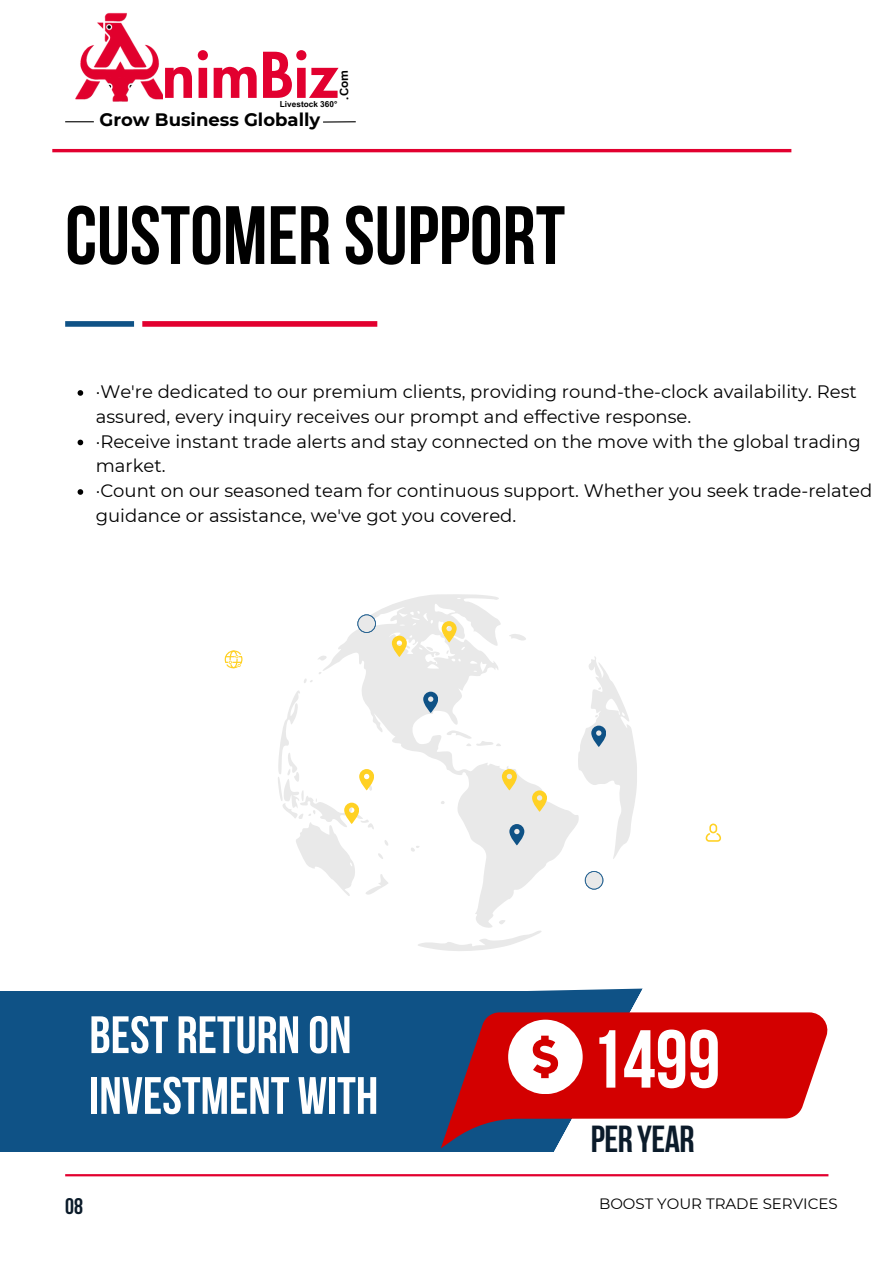
<style>
.page{position:relative;width:894px;height:1264px;background:#fff}
.page>*{position:absolute;margin:0;border:0;box-sizing:border-box;transform-origin:0 0}
.t1{font:700 82.5px "Bebas Neue";color:#000}
.t2{font:700 81.9px "Bebas Neue";color:#fff}
.t3{font:800 61.2px "Futura LT Pro";color:#e2002f}
.t4{font:700 52.5px/60.8px "Bebas Neue";color:#fff}
.t5{font:700 37.5px "Bebas Neue";letter-spacing:-.015em;color:#0b1b2a}
.t6{font:700 22.5px "Bebas Neue";color:#0b1b2a}
.t7{font:18px/24.8px "Montserrat";color:#000}
.t8{font:700 18px "Montserrat";color:#000}
.t9{font:15px "Montserrat";color:#000}
.t10{font:700 11.7px "Canva Sans";color:#000}
.t11{font:700 8.25px "Arial MT Pro";color:#000}
</style>
<div class="page">
<svg style="left:322px;top:594px;width:255px;height:334px"></svg>
<svg style="left:426px;top:646px;width:7px;height:5px"></svg>
<svg style="left:508px;top:633px;width:18px;height:7px"></svg>
<svg style="left:318px;top:655px;width:9px;height:5px"></svg>
<svg style="left:304px;top:679px;width:8px;height:4px"></svg>
<svg style="left:445px;top:730px;width:56px;height:16px"></svg>
<svg style="left:440px;top:800px;width:4px;height:4px"></svg>
<svg style="left:410px;top:845px;width:9px;height:7px"></svg>
<svg style="left:499px;top:920px;width:6px;height:4px"></svg>
<svg style="left:418px;top:931px;width:123px;height:20px"></svg>
<svg style="left:577px;top:656px;width:60px;height:203px"></svg>
<svg style="left:501px;top:769px;width:15px;height:21px"></svg>
<svg style="left:509px;top:824px;width:15px;height:21px"></svg>
<svg style="left:532px;top:790px;width:14px;height:21px"></svg>
<svg style="left:278px;top:690px;width:110px;height:206px"></svg>
<svg style="left:392px;top:635px;width:19px;height:22px"></svg>
<svg style="left:423px;top:691px;width:15px;height:22px"></svg>
<svg style="left:441px;top:621px;width:15px;height:21px"></svg>
<svg style="left:357px;top:614px;width:19px;height:19px"></svg>
<svg style="left:584px;top:871px;width:19px;height:18px"></svg>
<svg style="left:225px;top:650px;width:17px;height:18px"></svg>
<svg style="left:705px;top:823px;width:15px;height:18px"></svg>
<div style="left:142px;top:321px;width:235px;height:6px;background:#e2002f"></div>
<div style="left:65px;top:321px;width:69px;height:6px;background:#0f5286"></div>
<svg style="left:78px;top:390px;width:5px;height:6px"></svg>
<svg style="left:78px;top:439px;width:5px;height:6px"></svg>
<svg style="left:78px;top:489px;width:5px;height:6px"></svg>
<hr style="left:52px;top:149px;width:739px;height:3px;background:#e2002f">
<hr style="left:65px;top:1174px;width:763px;height:2px;background:#e2002f">
<div style="left:0;top:991px;width:553px;height:161px;background:#0f5286"></div>
<svg style="left:441px;top:1012px;width:387px;height:136px;fill:#d30000"></svg>
<svg style="left:455px;top:988px;width:187px;height:164px"></svg>
<svg style="left:65px;top:121px;width:29px;height:1px"></svg>
<hr style="left:323px;top:121px;width:32px;height:2px;background:#000">
<img style="left:75px;top:12px;width:87px;height:90px">
<p class="t3" style="left:162px;top:47px;width:178px">nimBiz</p>
<p class="t11" style="left:280px;top:101px;width:59px">Livestock 360°</p>
<p class="t10" style="left:336px;top:100px;width:31px;rotate:-91deg">C. om</p>
<p class="t8" style="left:99px;top:109px;width:222px">Grow Business Globally</p>
<p class="t1" style="left:65px;top:202px;width:501px">CUSTOMER SUPPORT</p>
<h2 class="t7" style="left:96px;top:379px;width:762px">·We're dedicated to our premium clients, providing round-the-clock availability. Rest assured, every inquiry receives our prompt and effective response.</h2>
<p class="t7" style="left:96px;top:428px;width:766px">·Receive instant trade alerts and stay connected on the move with the global trading market.</p>
<p class="t7" style="left:96px;top:478px;width:777px">·Count on our seasoned team for continuous support. Whether you seek trade-related guidance or assistance, we've got you covered.</p>
<p class="t4" style="left:89px;top:1009px;width:290px">BEST RETURN ON<br>INVESTMENT WITH</p>
<p class="t2" style="left:590px;top:1026px;width:131px">1499</p>
<p class="t5" style="left:590px;top:1123px;width:105px">PER YEAR</p>
<h5 class="t6" style="left:65px;top:1196px;width:19px">08</h5>
<h1 class="t9" style="left:599px;top:1194px;width:240px">BOOST YOUR TRADE SERVICES</h1>
</div>
